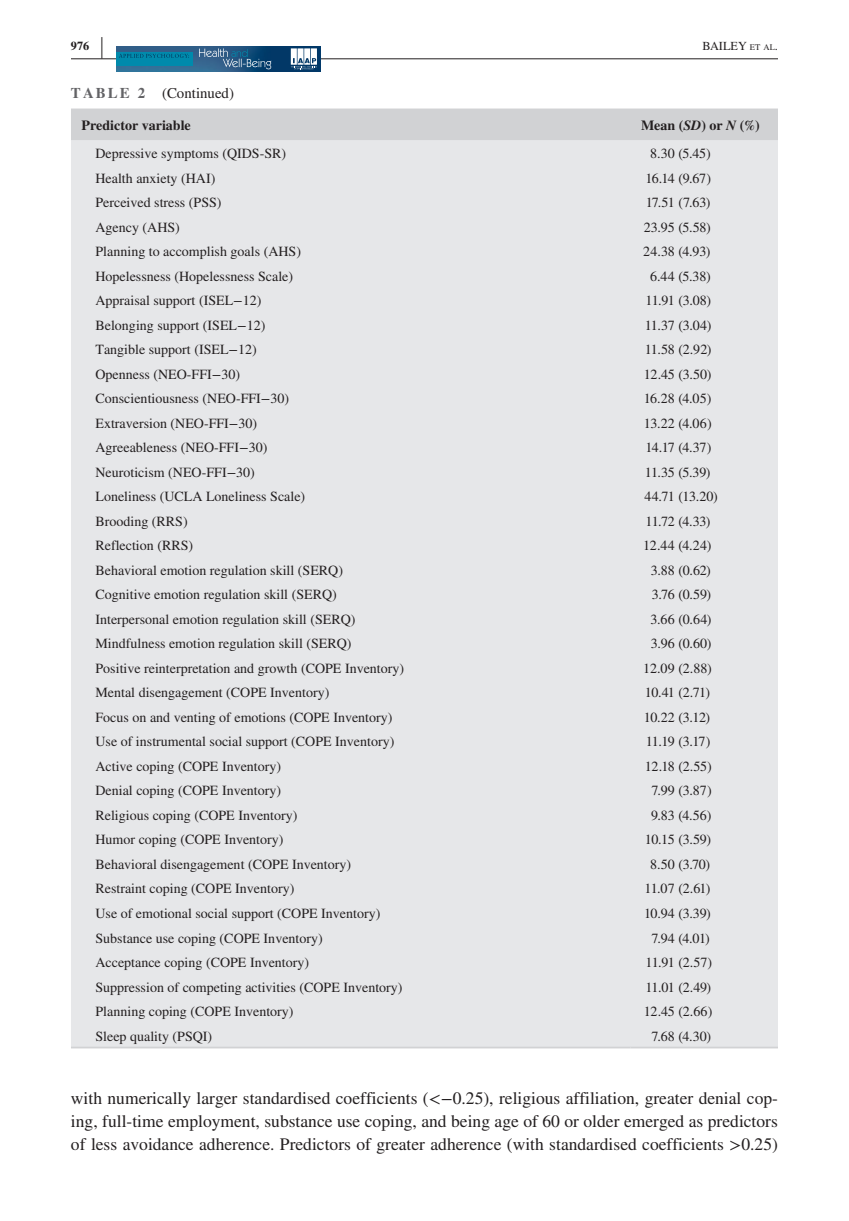
<style>
.page{position:relative;width:849px;height:1221px;background:#fff}
.page>*{position:absolute;margin:0;border:0;box-sizing:border-box;transform-origin:0 0}
.t1{font:700 30.28px "STIX";color:#231f20;scale:.36 1}
.t2{font:17.5px/22.8px "STIX";color:#231f20;text-align:justify}
.t3{font:14.88px "STIX";color:#231f20}
.t4{font:14px "STIX";color:#231f20}
.t5{font:700 14px "STIX";color:#231f20}
.t6{font:12.25px "STIX";color:#231f20}
.t7{font:700 12.25px "STIX";color:#231f20}
.s1{font-weight:700;color:#636366}
.s2{font-size:8.58px}
.s3{font-style:italic}
</style>
<div class="page">
<div style="left:71px;top:108px;width:706px;height:32px;background:#d1d2d4"></div>
<div style="left:71px;top:140px;width:706px;height:906px;background:#e6e7e9"></div>
<hr style="left:71px;top:1046px;width:559px;height:2px;background:#d1d2d4">
<hr style="left:630px;top:1046px;width:147px;height:2px;background:#d1d2d4">
<hr style="left:71px;top:58px;width:706px;height:1px;background:#231f20">
<img style="left:116px;top:46px;width:204px;height:25px">
<svg style="left:199px;top:48px;width:72px;height:21px;background:#37668d"></svg>
<div style="left:116px;top:52px;width:76px;height:14px;background:#008aac"></div>
<svg style="left:119px;top:54px;width:70px;height:4px"></svg>
<svg style="left:291px;top:48px;width:26px;height:21px"></svg>
<p class="t7" style="left:71px;top:39px;width:20px">976</p>
<h1 class="t1" style="left:101px;top:30px;width:8px">|</h1>
<p class="t3" style="left:71px;top:83px;width:164px"><span class="s1">TABLE 2</span> (Continued)</p>
<p class="t6" style="left:702px;top:38px;width:77px">BAILEY <span class="s2">Et AL</span>.</p>
<p class="t5" style="left:81px;top:117px;width:111px">Predictor variable</p>
<p class="t5" style="left:640px;top:117px;width:120px">Mean (<span class="s3">SD</span>) or <span class="s3">N</span> (%)</p>
<p class="t4" style="left:95px;top:144px;width:192px">Depressive symptoms (QIDS-SR)</p>
<p class="t4" style="left:650px;top:144px;width:62px">8.30 (5.45)</p>
<p class="t4" style="left:95px;top:168px;width:121px">Health anxiety (HAI)</p>
<p class="t4" style="left:645px;top:168px;width:67px">16.14 (9.67)</p>
<p class="t4" style="left:95px;top:193px;width:128px">Perceived stress (PSS)</p>
<p class="t4" style="left:645px;top:193px;width:66px">17.51 (7.63)</p>
<p class="t4" style="left:95px;top:217px;width:86px">Agency (AHS)</p>
<p class="t4" style="left:643px;top:217px;width:68px">23.95 (5.58)</p>
<p class="t4" style="left:95px;top:242px;width:207px">Planning to accomplish goals (AHS)</p>
<p class="t4" style="left:643px;top:242px;width:69px">24.38 (4.93)</p>
<p class="t4" style="left:95px;top:266px;width:199px">Hopelessness (Hopelessness Scale)</p>
<p class="t4" style="left:650px;top:266px;width:62px">6.44 (5.38)</p>
<p class="t4" style="left:95px;top:291px;width:167px">Appraisal support (ISEL−12)</p>
<p class="t4" style="left:645px;top:291px;width:67px">11.91 (3.08)</p>
<p class="t4" style="left:95px;top:315px;width:171px">Belonging support (ISEL−12)</p>
<p class="t4" style="left:644px;top:315px;width:68px">11.37 (3.04)</p>
<p class="t4" style="left:95px;top:340px;width:163px">Tangible support (ISEL−12)</p>
<p class="t4" style="left:644px;top:340px;width:68px">11.58 (2.92)</p>
<p class="t4" style="left:95px;top:364px;width:146px">Openness (NEO-FFI−30)</p>
<p class="t4" style="left:643px;top:364px;width:69px">12.45 (3.50)</p>
<p class="t4" style="left:95px;top:389px;width:195px">Conscientiousness (NEO-FFI−30)</p>
<p class="t4" style="left:643px;top:389px;width:69px">16.28 (4.05)</p>
<p class="t4" style="left:95px;top:413px;width:163px">Extraversion (NEO-FFI−30)</p>
<p class="t4" style="left:643px;top:413px;width:69px">13.22 (4.06)</p>
<p class="t4" style="left:95px;top:438px;width:173px">Agreeableness (NEO-FFI−30)</p>
<p class="t4" style="left:645px;top:438px;width:67px">14.17 (4.37)</p>
<p class="t4" style="left:95px;top:462px;width:161px">Neuroticism (NEO-FFI−30)</p>
<p class="t4" style="left:644px;top:462px;width:67px">11.35 (5.39)</p>
<p class="t4" style="left:95px;top:487px;width:211px">Loneliness (UCLA Loneliness Scale)</p>
<p class="t4" style="left:644px;top:487px;width:75px">44.71 (13.20)</p>
<p class="t4" style="left:95px;top:511px;width:94px">Brooding (RRS)</p>
<p class="t4" style="left:645px;top:511px;width:66px">11.72 (4.33)</p>
<p class="t4" style="left:95px;top:536px;width:99px">Reflection (RRS)</p>
<p class="t4" style="left:643px;top:536px;width:70px">12.44 (4.24)</p>
<p class="t4" style="left:95px;top:560px;width:249px">Behavioral emotion regulation skill (SERQ)</p>
<p class="t4" style="left:650px;top:560px;width:62px">3.88 (0.62)</p>
<p class="t4" style="left:95px;top:585px;width:243px">Cognitive emotion regulation skill (SERQ)</p>
<p class="t4" style="left:651px;top:585px;width:61px">3.76 (0.59)</p>
<p class="t4" style="left:95px;top:609px;width:261px">Interpersonal emotion regulation skill (SERQ)</p>
<p class="t4" style="left:650px;top:609px;width:63px">3.66 (0.64)</p>
<p class="t4" style="left:95px;top:634px;width:257px">Mindfulness emotion regulation skill (SERQ)</p>
<p class="t4" style="left:650px;top:634px;width:62px">3.96 (0.60)</p>
<p class="t4" style="left:95px;top:658px;width:310px">Positive reinterpretation and growth (COPE Inventory)</p>
<p class="t4" style="left:643px;top:658px;width:70px">12.09 (2.88)</p>
<p class="t4" style="left:95px;top:683px;width:235px">Mental disengagement (COPE Inventory)</p>
<p class="t4" style="left:644px;top:683px;width:67px">10.41 (2.71)</p>
<p class="t4" style="left:95px;top:707px;width:298px">Focus on and venting of emotions (COPE Inventory)</p>
<p class="t4" style="left:643px;top:707px;width:68px">10.22 (3.12)</p>
<p class="t4" style="left:95px;top:732px;width:300px">Use of instrumental social support (COPE Inventory)</p>
<p class="t4" style="left:645px;top:732px;width:66px">11.19 (3.17)</p>
<p class="t4" style="left:95px;top:756px;width:187px">Active coping (COPE Inventory)</p>
<p class="t4" style="left:644px;top:756px;width:69px">12.18 (2.55)</p>
<p class="t4" style="left:95px;top:781px;width:187px">Denial coping (COPE Inventory)</p>
<p class="t4" style="left:651px;top:781px;width:62px">7.99 (3.87)</p>
<p class="t4" style="left:95px;top:805px;width:203px">Religious coping (COPE Inventory)</p>
<p class="t4" style="left:651px;top:805px;width:62px">9.83 (4.56)</p>
<p class="t4" style="left:95px;top:830px;width:189px">Humor coping (COPE Inventory)</p>
<p class="t4" style="left:644px;top:830px;width:68px">10.15 (3.59)</p>
<p class="t4" style="left:95px;top:854px;width:257px">Behavioral disengagement (COPE Inventory)</p>
<p class="t4" style="left:650px;top:854px;width:61px">8.50 (3.70)</p>
<p class="t4" style="left:95px;top:879px;width:200px">Restraint coping (COPE Inventory)</p>
<p class="t4" style="left:644px;top:879px;width:67px">11.07 (2.61)</p>
<p class="t4" style="left:95px;top:903px;width:286px">Use of emotional social support (COPE Inventory)</p>
<p class="t4" style="left:644px;top:903px;width:68px">10.94 (3.39)</p>
<p class="t4" style="left:95px;top:928px;width:229px">Substance use coping (COPE Inventory)</p>
<p class="t4" style="left:651px;top:928px;width:60px">7.94 (4.01)</p>
<p class="t4" style="left:95px;top:952px;width:215px">Acceptance coping (COPE Inventory)</p>
<p class="t4" style="left:645px;top:952px;width:68px">11.91 (2.57)</p>
<p class="t4" style="left:95px;top:977px;width:308px">Suppression of competing activities (COPE Inventory)</p>
<p class="t4" style="left:645px;top:977px;width:67px">11.01 (2.49)</p>
<p class="t4" style="left:95px;top:1001px;width:199px">Planning coping (COPE Inventory)</p>
<p class="t4" style="left:643px;top:1001px;width:70px">12.45 (2.66)</p>
<p class="t4" style="left:95px;top:1026px;width:118px">Sleep quality (PSQI)</p>
<p class="t4" style="left:651px;top:1026px;width:61px">7.68 (4.30)</p>
<p class="t2" style="left:71px;top:1088px;width:708px">with numerically larger standardised coefficients (&lt;−0.25), religious affiliation, greater denial cop&shy;ing, full-time employment, substance use coping, and being age of 60 or older emerged as predictors of less avoidance adherence. Predictors of greater adherence (with standardised coefficients &gt;0.25)</p>
</div>
